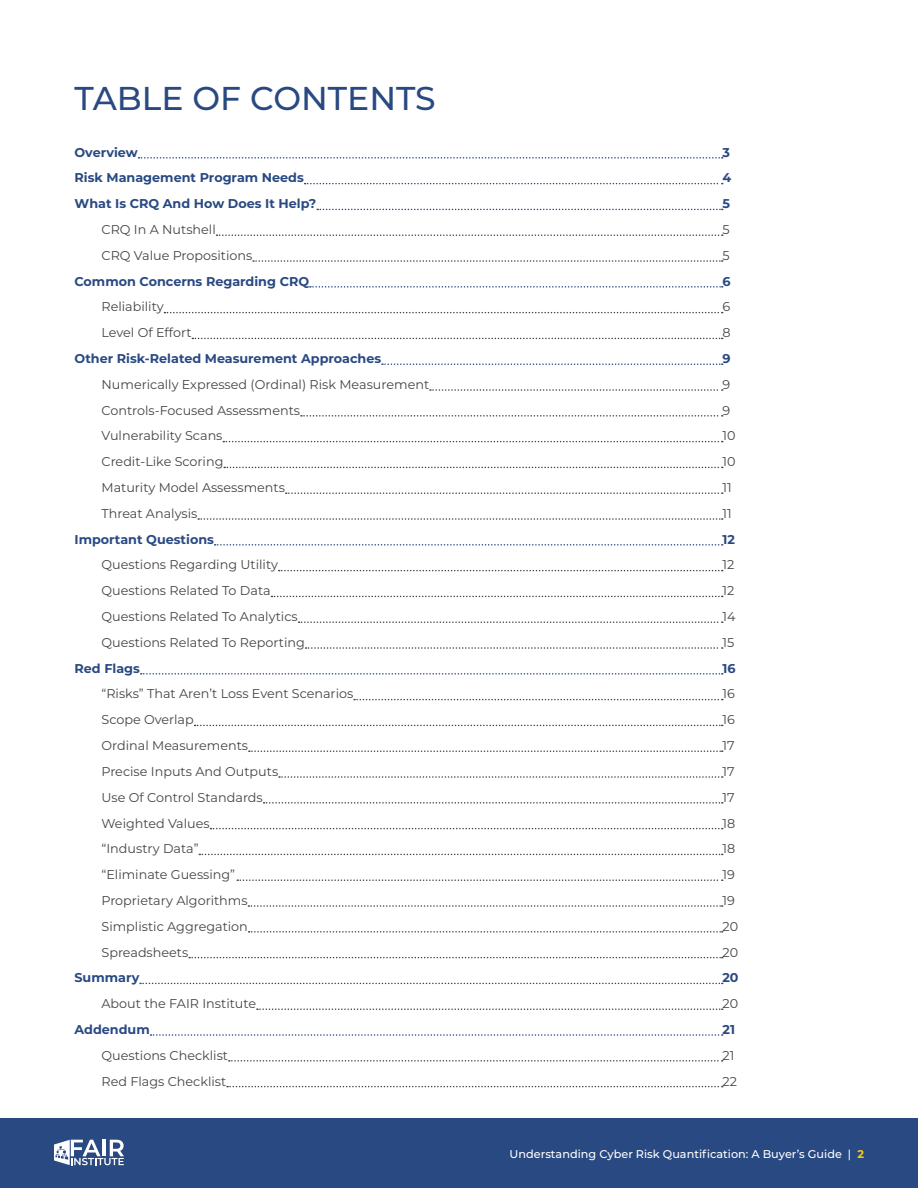
<style>
.page{position:relative;width:918px;height:1188px;background:#fff}
.page>*{position:absolute;margin:0;border:0;box-sizing:border-box;transform-origin:0 0}
.t1{font:500 33px "Montserrat";color:#294982}
.t2{font:12.75px "Montserrat";color:#444}
.t3{font:700 12.75px "Montserrat";color:#294982}
.t4{font:500 11.25px "Montserrat";color:#fff}
.s1{font-weight:700;color:#f5cb18}
</style>
<div class="page">
<div style="left:0;top:1118px;width:918px;height:70px;background:#294982"></div>
<svg style="left:54px;top:1140px;width:70px;height:25px"></svg>
<svg style="left:139px;top:157px;width:584px;height:2px"></svg>
<svg style="left:305px;top:183px;width:418px;height:1px"></svg>
<svg style="left:317px;top:209px;width:406px;height:1px"></svg>
<svg style="left:217px;top:234px;width:506px;height:2px"></svg>
<svg style="left:253px;top:260px;width:470px;height:2px"></svg>
<svg style="left:310px;top:286px;width:413px;height:2px"></svg>
<svg style="left:164px;top:312px;width:559px;height:1px"></svg>
<svg style="left:192px;top:338px;width:531px;height:1px"></svg>
<svg style="left:382px;top:363px;width:341px;height:2px"></svg>
<svg style="left:430px;top:389px;width:293px;height:2px"></svg>
<svg style="left:301px;top:415px;width:422px;height:2px"></svg>
<svg style="left:223px;top:441px;width:500px;height:1px"></svg>
<svg style="left:224px;top:467px;width:499px;height:1px"></svg>
<svg style="left:286px;top:492px;width:437px;height:2px"></svg>
<svg style="left:198px;top:518px;width:525px;height:2px"></svg>
<svg style="left:215px;top:544px;width:508px;height:2px"></svg>
<svg style="left:279px;top:570px;width:444px;height:1px"></svg>
<svg style="left:271px;top:596px;width:452px;height:1px"></svg>
<svg style="left:299px;top:621px;width:424px;height:2px"></svg>
<svg style="left:306px;top:647px;width:417px;height:2px"></svg>
<svg style="left:141px;top:673px;width:582px;height:2px"></svg>
<svg style="left:354px;top:699px;width:369px;height:1px"></svg>
<svg style="left:195px;top:725px;width:528px;height:1px"></svg>
<svg style="left:249px;top:750px;width:474px;height:2px"></svg>
<svg style="left:279px;top:776px;width:444px;height:2px"></svg>
<svg style="left:264px;top:802px;width:459px;height:2px"></svg>
<svg style="left:211px;top:828px;width:512px;height:1px"></svg>
<svg style="left:199px;top:854px;width:524px;height:1px"></svg>
<svg style="left:237px;top:879px;width:486px;height:2px"></svg>
<svg style="left:248px;top:905px;width:475px;height:2px"></svg>
<svg style="left:249px;top:931px;width:474px;height:2px"></svg>
<svg style="left:189px;top:957px;width:534px;height:1px"></svg>
<svg style="left:140px;top:983px;width:583px;height:1px"></svg>
<svg style="left:257px;top:1008px;width:466px;height:2px"></svg>
<svg style="left:151px;top:1034px;width:572px;height:2px"></svg>
<svg style="left:229px;top:1060px;width:494px;height:2px"></svg>
<svg style="left:227px;top:1086px;width:496px;height:1px"></svg>
<h1 class="t1" style="left:75px;top:75px;width:363px">TABLE OF CONTENTS</h1>
<p class="t3" style="left:75px;top:143px;width:65px">Overview</p>
<p class="t3" style="left:722px;top:143px;width:9px">3</p>
<p class="t3" style="left:75px;top:169px;width:231px">Risk Management Program Needs</p>
<p class="t3" style="left:722px;top:169px;width:10px">4</p>
<p class="t3" style="left:75px;top:194px;width:243px">What Is CRQ And How Does It Help?</p>
<p class="t3" style="left:722px;top:194px;width:9px">5</p>
<p class="t2" style="left:102px;top:221px;width:116px">CRQ In A Nutshell</p>
<p class="t2" style="left:722px;top:221px;width:9px">5</p>
<p class="t2" style="left:102px;top:246px;width:152px">CRQ Value Propositions</p>
<p class="t2" style="left:722px;top:246px;width:9px">5</p>
<p class="t3" style="left:75px;top:272px;width:236px">Common Concerns Regarding CRQ</p>
<p class="t3" style="left:722px;top:272px;width:10px">6</p>
<p class="t2" style="left:102px;top:298px;width:64px">Reliability</p>
<p class="t2" style="left:722px;top:298px;width:9px">6</p>
<p class="t2" style="left:102px;top:324px;width:92px">Level Of Effort</p>
<p class="t2" style="left:722px;top:324px;width:10px">8</p>
<p class="t3" style="left:75px;top:349px;width:308px">Other Risk-Related Measurement Approaches</p>
<p class="t3" style="left:722px;top:349px;width:10px">9</p>
<p class="t2" style="left:102px;top:376px;width:329px">Numerically Expressed (Ordinal) Risk Measurement</p>
<p class="t2" style="left:723px;top:376px;width:9px">9</p>
<p class="t2" style="left:102px;top:401px;width:200px">Controls-Focused Assessments</p>
<p class="t2" style="left:723px;top:401px;width:9px">9</p>
<p class="t2" style="left:102px;top:427px;width:123px">Vulnerability Scans</p>
<p class="t2" style="left:722px;top:427px;width:15px">10</p>
<p class="t2" style="left:102px;top:453px;width:123px">Credit-Like Scoring</p>
<p class="t2" style="left:722px;top:453px;width:15px">10</p>
<p class="t2" style="left:102px;top:479px;width:185px">Maturity Model Assessments</p>
<p class="t2" style="left:722px;top:479px;width:11px">11</p>
<p class="t2" style="left:102px;top:505px;width:97px">Threat Analysis</p>
<p class="t2" style="left:722px;top:505px;width:11px">11</p>
<p class="t3" style="left:75px;top:530px;width:141px">Important Questions</p>
<p class="t3" style="left:722px;top:530px;width:14px">12</p>
<p class="t2" style="left:102px;top:556px;width:178px">Questions Regarding Utility</p>
<p class="t2" style="left:722px;top:556px;width:13px">12</p>
<p class="t2" style="left:102px;top:582px;width:171px">Questions Related To Data</p>
<p class="t2" style="left:722px;top:582px;width:13px">12</p>
<p class="t2" style="left:102px;top:608px;width:198px">Questions Related To Analytics</p>
<p class="t2" style="left:723px;top:608px;width:15px">14</p>
<p class="t2" style="left:102px;top:634px;width:205px">Questions Related To Reporting</p>
<p class="t2" style="left:723px;top:634px;width:13px">15</p>
<p class="t3" style="left:75px;top:659px;width:67px">Red Flags</p>
<p class="t3" style="left:722px;top:659px;width:15px">16</p>
<p class="t2" style="left:102px;top:685px;width:253px">“Risks” That Aren’t Loss Event Scenarios</p>
<p class="t2" style="left:723px;top:685px;width:14px">16</p>
<p class="t2" style="left:102px;top:711px;width:94px">Scope Overlap</p>
<p class="t2" style="left:722px;top:711px;width:14px">16</p>
<p class="t2" style="left:102px;top:737px;width:148px">Ordinal Measurements</p>
<p class="t2" style="left:722px;top:737px;width:14px">17</p>
<p class="t2" style="left:102px;top:763px;width:178px">Precise Inputs And Outputs</p>
<p class="t2" style="left:722px;top:763px;width:14px">17</p>
<p class="t2" style="left:102px;top:788px;width:163px">Use Of Control Standards</p>
<p class="t2" style="left:722px;top:788px;width:14px">17</p>
<p class="t2" style="left:102px;top:814px;width:110px">Weighted Values</p>
<p class="t2" style="left:722px;top:814px;width:14px">18</p>
<p class="t2" style="left:102px;top:840px;width:99px">“Industry Data”</p>
<p class="t2" style="left:722px;top:840px;width:14px">18</p>
<p class="t2" style="left:102px;top:866px;width:135px">“Eliminate Guessing”</p>
<p class="t2" style="left:722px;top:866px;width:14px">19</p>
<p class="t2" style="left:102px;top:892px;width:148px">Proprietary Algorithms</p>
<p class="t2" style="left:722px;top:892px;width:14px">19</p>
<p class="t2" style="left:102px;top:917px;width:148px">Simplistic Aggregation</p>
<p class="t2" style="left:722px;top:917px;width:17px">20</p>
<p class="t2" style="left:102px;top:943px;width:88px">Spreadsheets</p>
<p class="t2" style="left:722px;top:943px;width:17px">20</p>
<p class="t3" style="left:75px;top:969px;width:66px">Summary</p>
<p class="t3" style="left:722px;top:969px;width:18px">20</p>
<p class="t2" style="left:102px;top:995px;width:156px">About the FAIR Institute</p>
<p class="t2" style="left:722px;top:995px;width:17px">20</p>
<p class="t3" style="left:75px;top:1020px;width:77px">Addendum</p>
<p class="t3" style="left:722px;top:1020px;width:14px">21</p>
<p class="t2" style="left:102px;top:1046px;width:128px">Questions Checklist</p>
<p class="t2" style="left:722px;top:1046px;width:13px">21</p>
<p class="t2" style="left:102px;top:1072px;width:126px">Red Flags Checklist</p>
<p class="t2" style="left:722px;top:1072px;width:16px">22</p>
<p class="t4" style="left:510px;top:1146px;width:356px">Understanding Cyber Risk Quantification: A Buyer’s Guide | <span class="s1">2</span></p>
</div>
